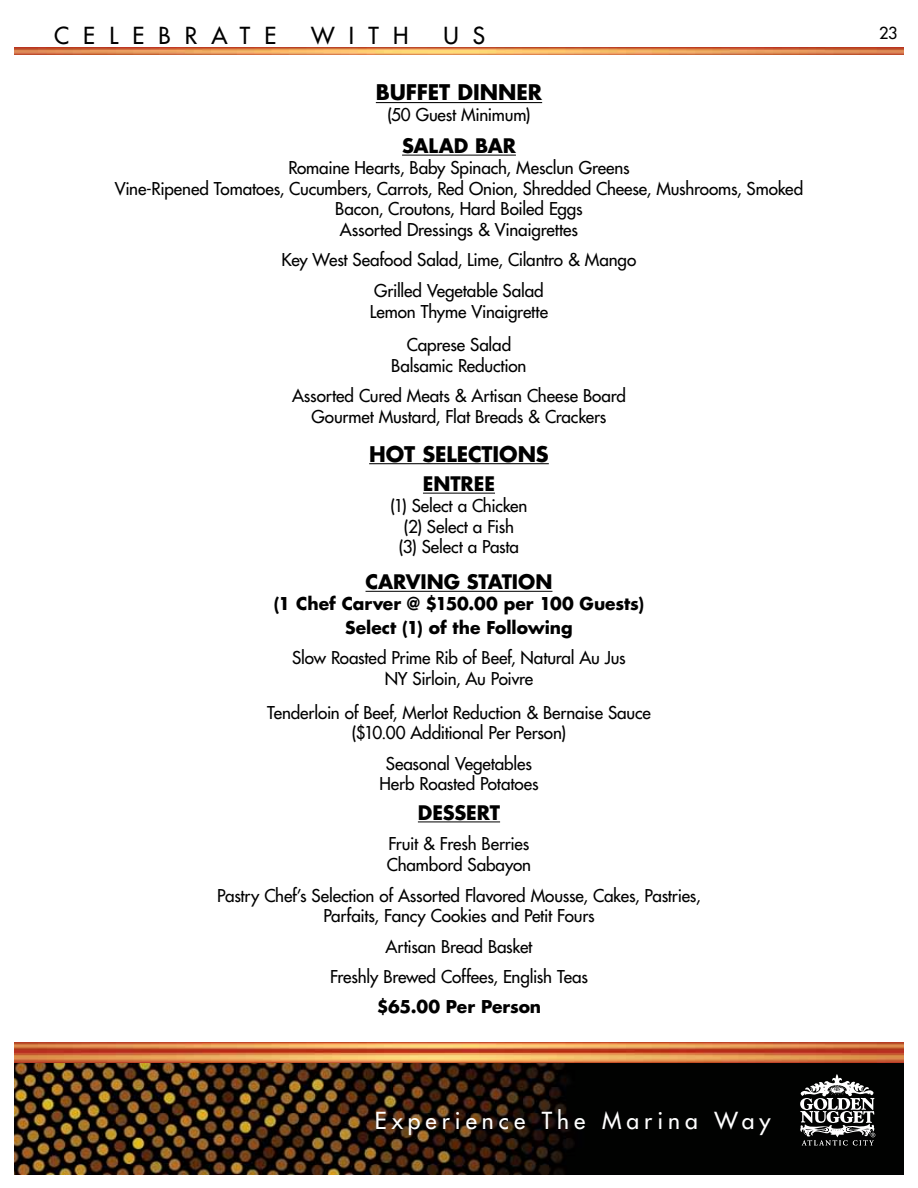
<style>
.page{position:relative;width:918px;height:1188px;background:#fff}
.page>*{position:absolute;margin:0;border:0;box-sizing:border-box;transform-origin:0 0}
.t1{font:500 22.8px "Futura Std";letter-spacing:.22em;color:#fff}
.t2{font:500 22.8px "Futura Std";letter-spacing:.62em;color:#000}
.t3{font:700 21px "Futura Std";letter-spacing:-.005em;color:#000}
.t4{font:700 19.5px "Futura Std";letter-spacing:-.005em;color:#000}
.t5{font:500 17.25px/20.7px "Futura Std";letter-spacing:-.01em;color:#000;text-align:center}
.t6{font:700 17.25px/23.7px "Futura Std";color:#000;text-align:center}
.t7{font:500 16.2px "Futura Std";color:#000}
</style>
<div class="page">
<img style="left:15px;top:1042px;width:888px;height:21px">
<img style="left:15px;top:48px;width:888px;height:6px">
<div style="left:15px;top:1063px;width:888px;height:111px;background:#010201"></div>
<img style="left:15px;top:1063px;width:559px;height:111px">
<svg style="left:800px;top:1074px;width:75px;height:71px"></svg>
<hr style="left:376px;top:102px;width:166px;height:1px;background:#000">
<hr style="left:402px;top:155px;width:114px;height:1px;background:#000">
<hr style="left:369px;top:463px;width:180px;height:1px;background:#000">
<hr style="left:423px;top:493px;width:72px;height:1px;background:#000">
<hr style="left:366px;top:591px;width:186px;height:1px;background:#000">
<hr style="left:418px;top:821px;width:82px;height:1px;background:#000">
<h1 class="t2" style="left:54px;top:21px;width:224px">CELEBRATE</h1>
<h1 class="t2" style="left:311px;top:21px;width:99px">WITH</h1>
<h1 class="t2" style="left:443px;top:21px;width:43px">U S</h1>
<p class="t3" style="left:376px;top:79px;width:168px">BUFFET DINNER</p>
<p class="t5" style="left:387px;top:105px;width:145px">(50 Guest Minimum)</p>
<p class="t4" style="left:402px;top:133px;width:115px">SALAD BAR</p>
<p class="t5" style="left:115px;top:157px;width:690px">Romaine Hearts, Baby Spinach, Mesclun Greens<br>Vine-Ripened Tomatoes, Cucumbers, Carrots, Red Onion, Shredded Cheese, Mushrooms, Smoked Bacon, Croutons, Hard Boiled Eggs<br>Assorted Dressings &amp; Vinaigrettes</p>
<p class="t5" style="left:282px;top:245px;width:356px;line-height:30.5px">Key West Seafood Salad, Lime, Cilantro &amp; Mango<br>Grilled Vegetable Salad</p>
<p class="t5" style="left:370px;top:295px;width:180px;line-height:33.6px">Lemon Thyme Vinaigrette<br>Caprese Salad</p>
<p class="t5" style="left:292px;top:350px;width:335px;line-height:30.5px">Balsamic Reduction<br>Assorted Cured Meats &amp; Artisan Cheese Board</p>
<p class="t5" style="left:312px;top:406px;width:296px">Gourmet Mustard, Flat Breads &amp; Crackers</p>
<p class="t3" style="left:369px;top:440px;width:181px">HOT SELECTIONS</p>
<p class="t4" style="left:423px;top:471px;width:74px">ENTREE</p>
<p class="t5" style="left:390px;top:495px;width:139px">(1) Select a Chicken (2) Select a Fish<br>(3) Select a Pasta</p>
<p class="t4" style="left:366px;top:569px;width:188px">CARVING STATION</p>
<p class="t6" style="left:274px;top:592px;width:372px">(1 Chef Carver @ $150.00 per 100 Guests)<br>Select (1) of the Following</p>
<p class="t5" style="left:292px;top:648px;width:335px">Slow Roasted Prime Rib of Beef, Natural Au Jus<br>NY Sirloin, Au Poivre</p>
<p class="t5" style="left:267px;top:702px;width:385px">Tenderloin of Beef, Merlot Reduction &amp; Bernaise Sauce ($10.00 Additional Per Person)</p>
<p class="t5" style="left:379px;top:753px;width:161px">Seasonal Vegetables<br>Herb Roasted Potatoes</p>
<p class="t4" style="left:418px;top:800px;width:84px">DESSERT</p>
<p class="t5" style="left:387px;top:834px;width:146px;text-align:left">Fruit &amp; Fresh Berries<br>Chambord Sabayon</p>
<p class="t5" style="left:217px;top:885px;width:485px">Pastry Chef’s Selection of Assorted Flavored Mousse, Cakes, Pastries,<br>Parfaits, Fancy Cookies and Petit Fours</p>
<p class="t5" style="left:330px;top:931px;width:259px;line-height:30.5px">Artisan Bread Basket<br>Freshly Brewed Coffees, English Teas</p>
<p class="t6" style="left:377px;top:995px;width:166px">$65.00 Per Person</p>
<h1 class="t1" style="left:375px;top:1106px;width:397px">Experience The Marina Way</h1>
<p class="t7" style="left:879px;top:23px;width:20px">23</p>
</div>
